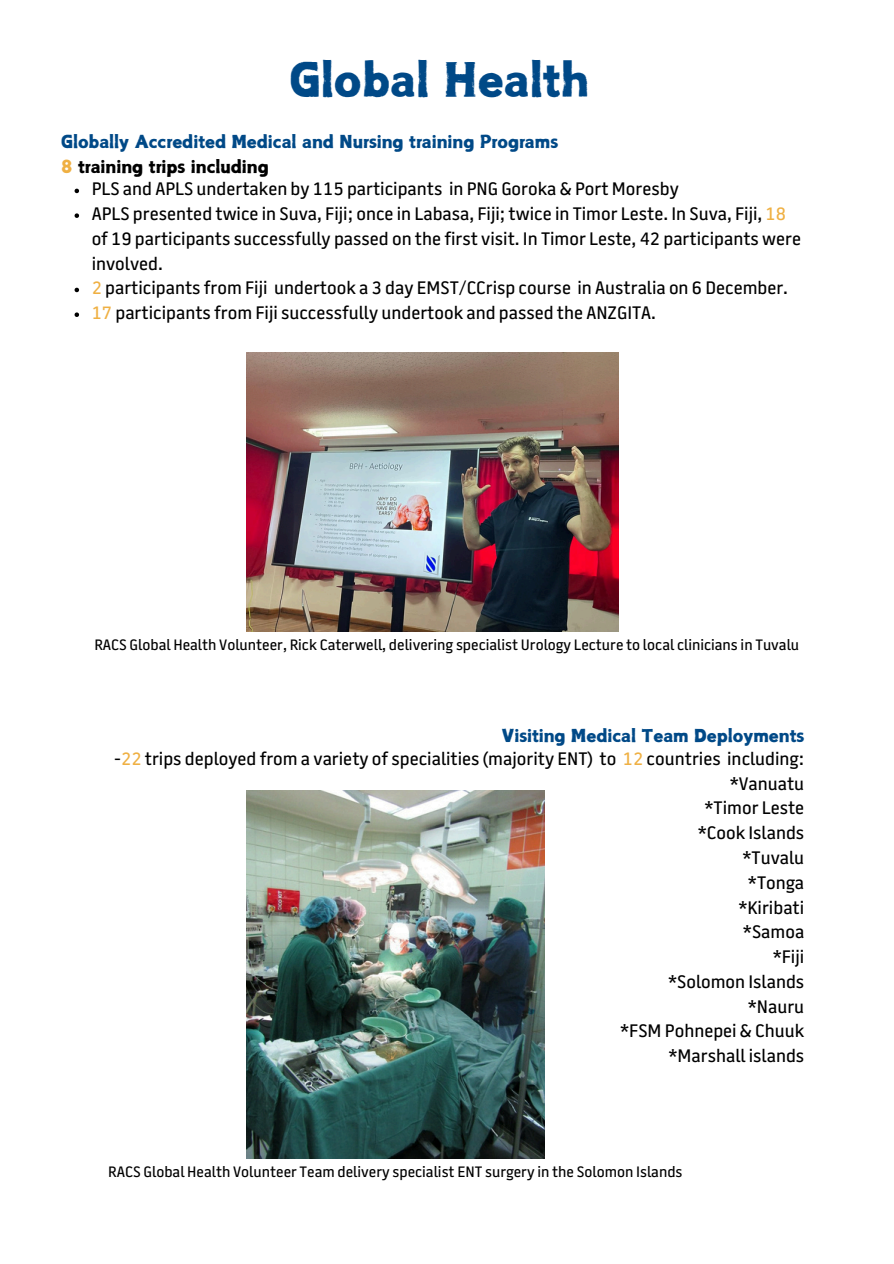
<style>
.page{position:relative;width:894px;height:1264px;background:#fff}
.page>*{position:absolute;margin:0;border:0;box-sizing:border-box;transform-origin:0 0}
.t1{font:47.25px "Canva Powerful Calligraphy";color:#004987}
.t2{font:500 18px/24.6px "Battersea SANS";color:#000}
.t3{font:18px/24.8px "Canva Powerful Calligraphy";color:#004987}
.t4{font:500 15px "Battersea SANS";color:#000}
.s1{color:#efb043}
.s2{color:#000}
.s3{font-family:"Canva Powerful Calligraphy";font-weight:400;color:#004987}
</style>
<div class="page">
<svg style="left:75px;top:189px;width:4px;height:4px"></svg>
<svg style="left:75px;top:213px;width:4px;height:5px"></svg>
<svg style="left:75px;top:288px;width:4px;height:4px"></svg>
<svg style="left:75px;top:312px;width:4px;height:5px"></svg>
<img style="left:246px;top:352px;width:372px;height:279px">
<img style="left:246px;top:791px;width:298px;height:367px">
<h1 class="t1" style="left:289px;top:54px;width:301px">Global Health</h1>
<h2 class="t3" style="left:61px;top:128px;width:498px">Globally Accredited Medical and Nursing training Programs<br><span class="s1">8</span> <span class="s2">training trips including</span></h2>
<p class="t2" style="left:92px;top:179px;width:588px">PLS and APLS undertaken by 115 participants in PNG Goroka &amp; Port Moresby</p>
<p class="t2" style="left:92px;top:203px;width:710px">APLS presented twice in Suva, Fiji; once in Labasa, Fiji; twice in Timor Leste. In Suva, Fiji, <span class="s1">18 </span>of 19 participants successfully passed on the first visit. In Timor Leste, 42 participants were involved.</p>
<p class="t2" style="left:92px;top:278px;width:697px"><span class="s1">2</span> participants from Fiji undertook a 3 day EMST/CCrisp course in Australia on 6 December.</p>
<p class="t2" style="left:92px;top:302px;width:565px"><span class="s1">17</span> participants from Fiji successfully undertook and passed the ANZGITA.</p>
<p class="t4" style="left:94px;top:639px;width:706px">RACS Global Health Volunteer, Rick Caterwell, delivering specialist Urology Lecture to local clinicians in Tuvalu</p>
<h2 class="t2" style="left:114px;top:724px;width:691px;text-align:right"><span class="s3">Visiting Medical Team Deployments<br></span>-<span class="s1">22</span> trips deployed from a variety of specialities (majority ENT) to <span class="s1">12</span> countries including: *Vanuatu<br>*Timor Leste<br>*Cook Islands<br>*Tuvalu<br>*Tonga<br>*Kiribati<br>*Samoa<br>*Fiji<br>*Solomon Islands<br>*Nauru<br>*FSM Pohnepei &amp; Chuuk<br>*Marshall islands</h2>
<p class="t4" style="left:108px;top:1166px;width:575px">RACS Global Health Volunteer Team delivery specialist ENT surgery in the Solomon Islands</p>
</div>
